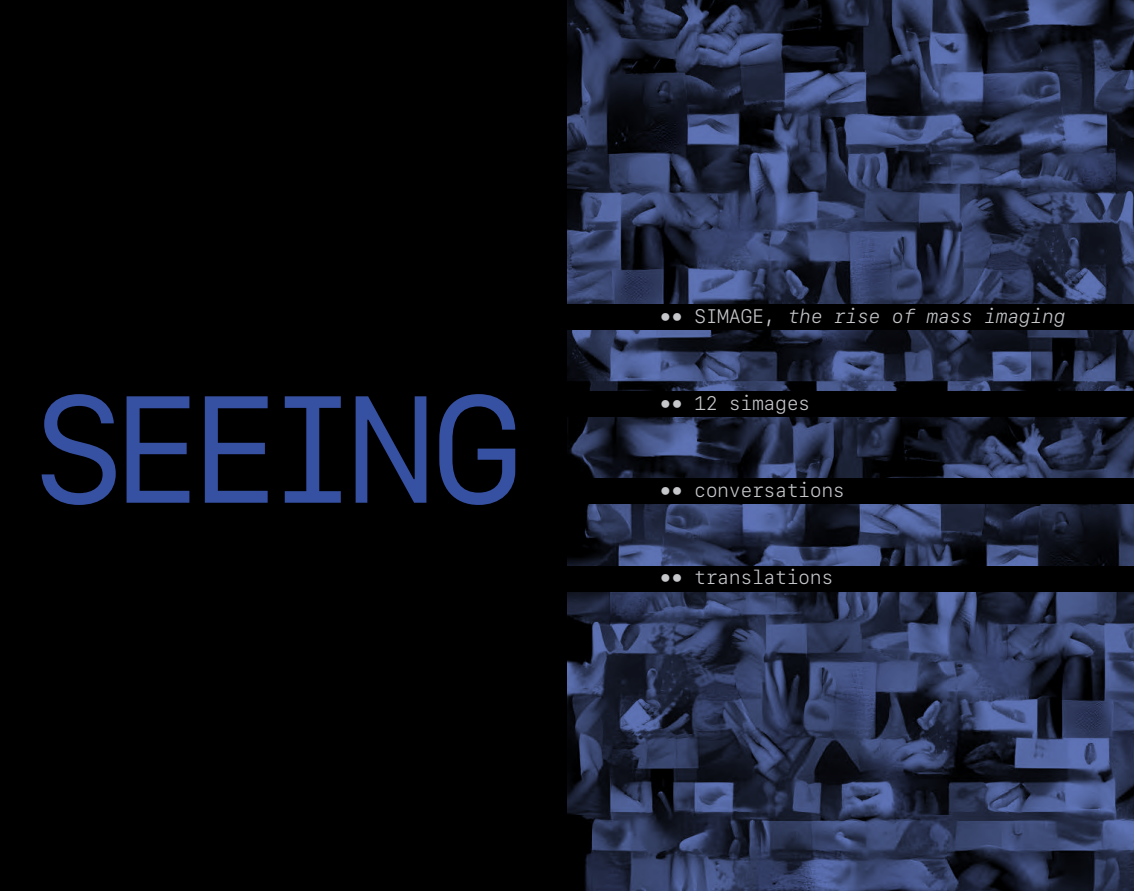
<style>
.page{position:relative;width:1134px;height:891px;background:#000}
.page>*{position:absolute;margin:0;border:0;box-sizing:border-box;transform-origin:0 0}
.t1{font:151.05px "SF Mono";letter-spacing:-.1em;color:#3650a2}
.t2{font:300 19.5px "SF Mono";letter-spacing:-.025em;color:#c5c7cb}
.t3{font:italic 300 19.5px "SF Mono";letter-spacing:-.025em;color:#c5c7cb}
.s1{font-style:normal}
</style>
<div class="page">
<svg style="left:567px;top:0;width:567px;height:891px;background:#29324f"></svg>
<div style="left:567px;top:478px;width:567px;height:26px;background:#000"></div>
<div style="left:567px;top:304px;width:567px;height:26px;background:#000"></div>
<div style="left:567px;top:392px;width:567px;height:25px;background:#000"></div>
<div style="left:567px;top:566px;width:567px;height:25px;background:#000"></div>
<h1 class="t1" style="left:31px;top:362px;width:494px">SEEING</h1>
<p class="t3" style="left:660px;top:305px;width:407px"><span class="s1">•• SIMAGE,</span> the rise of mass imaging</p>
<p class="t2" style="left:660px;top:392px;width:152px">•• 12 simages</p>
<p class="t2" style="left:660px;top:479px;width:187px">•• conversations</p>
<p class="t2" style="left:660px;top:566px;width:175px">•• translations</p>
</div>
